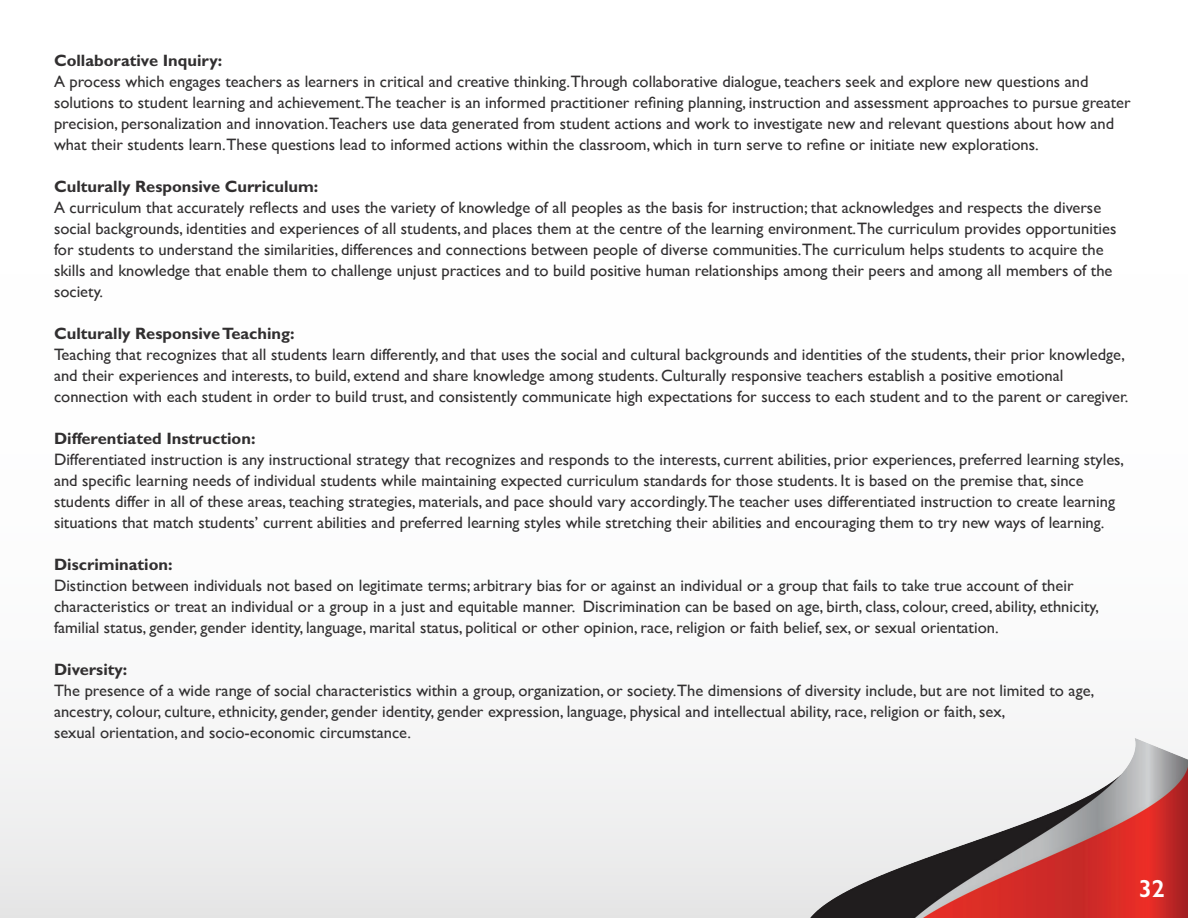
<style>
.page{position:relative;width:1188px;height:918px;background:#fff}
.page>*{position:absolute;margin:0;border:0;box-sizing:border-box;transform-origin:0 0}
.t1{font:600 24.75px "Gill Sans";color:#fff}
.t2{font:16.5px/21px "Gill Sans";color:#312f30}
.t3{font:700 16.5px "Gill Sans";color:#312f30}
</style>
<div class="page">
<img style="left:0;top:737px;width:1188px;height:181px">
<p class="t3" style="left:54px;top:51px;width:170px">Collaborative Inquiry:</p>
<p class="t2" style="left:54px;top:71px;width:1078px">A process which engages teachers as learners in critical and creative thinking.Through collaborative dialogue, teachers seek and explore new questions and solutions to student learning and achievement.The teacher is an informed practitioner refining planning, instruction and assessment approaches to pursue greater precision, personalization and innovation.Teachers use data generated from student actions and work to investigate new and relevant questions about how and what their students learn.These questions lead to informed actions within the classroom, which in turn serve to refine or initiate new explorations.</p>
<p class="t3" style="left:54px;top:177px;width:266px">Culturally Responsive Curriculum:</p>
<p class="t2" style="left:54px;top:197px;width:1064px">A curriculum that accurately reflects and uses the variety of knowledge of all peoples as the basis for instruction; that acknowledges and respects the diverse social backgrounds, identities and experiences of all students, and places them at the centre of the learning environment.The curriculum provides opportunities for students to understand the similarities, differences and connections between people of diverse communities.The curriculum helps students to acquire the skills and knowledge that enable them to challenge unjust practices and to build positive human relationships among their peers and among all members of the society.</p>
<p class="t3" style="left:54px;top:324px;width:242px">Culturally Responsive Teaching:</p>
<p class="t2" style="left:54px;top:344px;width:1076px">Teaching that recognizes that all students learn differently, and that uses the social and cultural backgrounds and identities of the students, their prior knowledge, and their experiences and interests, to build, extend and share knowledge among students. Culturally responsive teachers establish a positive emotional connection with each student in order to build trust, and consistently communicate high expectations for success to each student and to the parent or caregiver.</p>
<p class="t3" style="left:54px;top:429px;width:203px">Differentiated Instruction:</p>
<p class="t2" style="left:54px;top:449px;width:1072px">Differentiated instruction is any instructional strategy that recognizes and responds to the interests, current abilities, prior experiences, preferred learning styles, and specific learning needs of individual students while maintaining expected curriculum standards for those students. It is based on the premise that, since students differ in all of these areas, teaching strategies, materials, and pace should vary accordingly.The teacher uses differentiated instruction to create learning situations that match students’ current abilities and preferred learning styles while stretching their abilities and encouraging them to try new ways of learning.</p>
<p class="t3" style="left:54px;top:555px;width:120px">Discrimination:</p>
<p class="t2" style="left:54px;top:575px;width:1047px">Distinction between individuals not based on legitimate terms; arbitrary bias for or against an individual or a group that fails to take true account of their characteristics or treat an individual or a group in a just and equitable manner. Discrimination can be based on age, birth, class, colour, creed, ability, ethnicity, familial status, gender, gender identity, language, marital status, political or other opinion, race, religion or faith belief, sex, or sexual orientation.</p>
<p class="t3" style="left:54px;top:660px;width:75px">Diversity:</p>
<p class="t2" style="left:54px;top:680px;width:1042px">The presence of a wide range of social characteristics within a group, organization, or society.The dimensions of diversity include, but are not limited to age, ancestry, colour, culture, ethnicity, gender, gender identity, gender expression, language, physical and intellectual ability, race, religion or faith, sex,<br>sexual orientation, and socio-economic circumstance.</p>
<h1 class="t1" style="left:1139px;top:874px;width:28px">32</h1>
</div>
